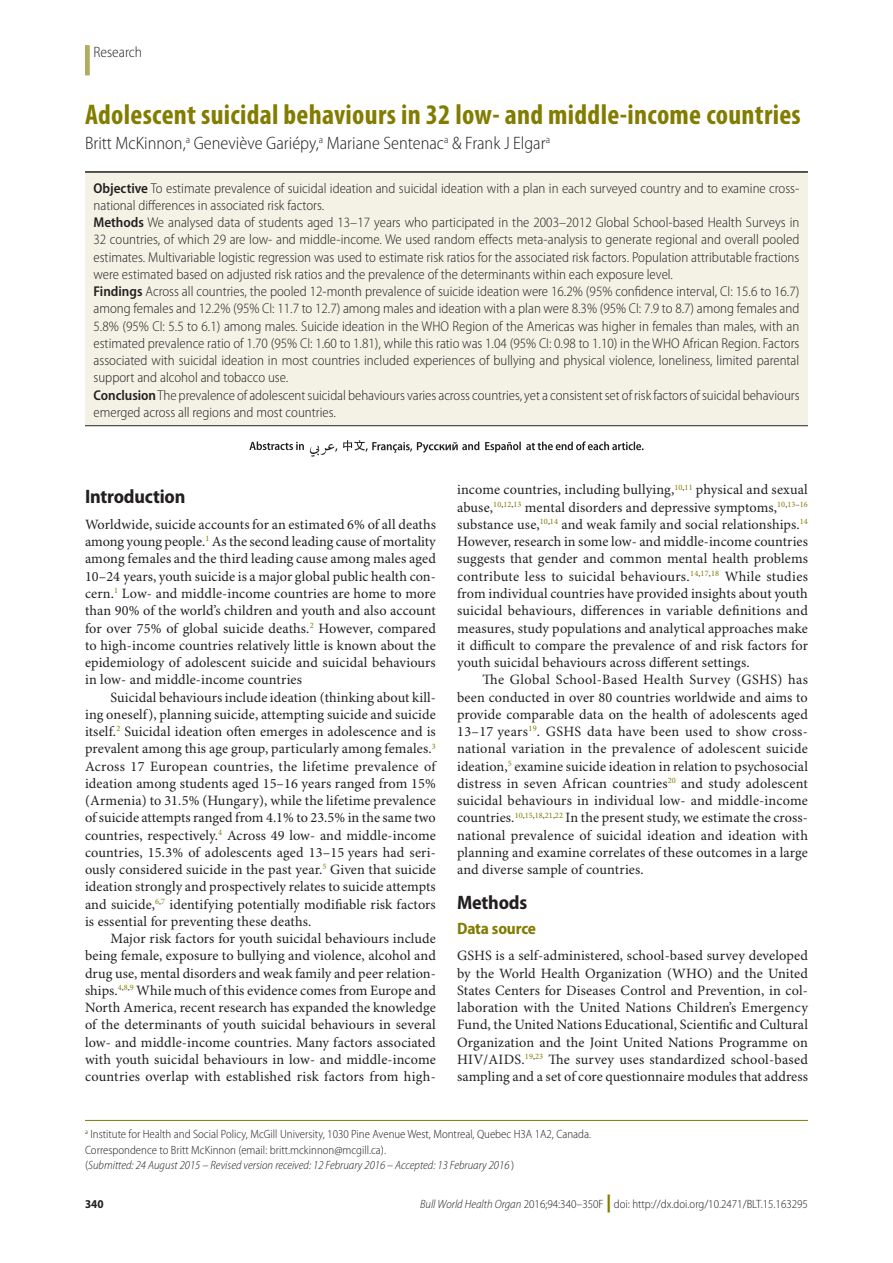
<style>
.page{position:relative;width:893px;height:1263px;background:#fff}
.page>*{position:absolute;margin:0;border:0;box-sizing:border-box;transform-origin:0 0}
.Article_Title{font:700 condensed 28.5px "Myriad Pro";letter-spacing:.01em;color:#827c00}
.Head_1{font:700 semi-condensed 19.5px "Myriad Pro";letter-spacing:-.01em;color:#231f20}
.Authors{font:300 semi-condensed 18px "Myriad Pro";color:#231f20}
.Head_2_no_space_abov{font:700 semi-condensed 16.5px "Myriad Pro";letter-spacing:-.01em;color:#827c00}
.Section_Title{font:300 semi-condensed 15px "Myriad Pro";color:#231f20}
.Para_Ind{font:14.25px/17.2px "Minion Pro";letter-spacing:.01em;color:#231f20;text-align:justify}
.Abstract_No_Ind{font:300 semi-condensed 14.25px/17.2px "Myriad Pro";color:#231f20}
.Para_No_Ind{font:14.25px/17.2px "Minion Pro";letter-spacing:.005em;color:#231f20;text-align:justify}
.Affiliations{font:300 semi-condensed 12px "Myriad Pro";color:#231f20}
.Submission_info{font:italic 300 semi-condensed 12px "Myriad Pro";color:#231f20}
.t1{font:700 semi-condensed 12px "Myriad Pro";color:#231f20}
.s1{font-weight:600}
.s2{font-style:normal}
.s3{font-style:italic}
.s4{font-weight:900;font-stretch:normal;font-size:18px;color:#827c00}
</style>
<div class="page">
<div style="left:85px;top:45px;width:5px;height:30px;background:#b2ac5f"></div>
<div style="left:85px;top:172px;width:723px;height:253px;background:#f3f2e4"></div>
<hr style="left:85px;top:1120px;width:723px;height:1px;background:#827c00">
<hr style="left:85px;top:171px;width:723px;height:2px;background:#231f20">
<hr style="left:85px;top:425px;width:723px;height:1px;background:#231f20">
<svg style="left:310px;top:440px;width:334px;height:17px"></svg>
<svg style="left:249px;top:441px;width:55px;height:9px"></svg>
<p class="Section_Title" style="left:94px;top:44px;width:50px">Research</p>
<p class="Article_Title" style="left:85px;top:98px;width:717px">Adolescent suicidal behaviours in 32 low- and middle-income countries</p>
<p class="Authors" style="left:85px;top:133px;width:466px">Britt McKinnon,<sup>a</sup> Geneviève Gariépy,<sup>a</sup> Mariane Sentenac<sup>a</sup> &amp; Frank J Elgar<sup>a</sup></p>
<p class="Abstract_No_Ind" style="left:94px;top:179px;width:707px"><span class="s1">Objective</span> To estimate prevalence of suicidal ideation and suicidal ideation with a plan in each surveyed country and to examine cross&shy;national differences in associated risk factors.</p>
<p class="Abstract_No_Ind" style="left:94px;top:214px;width:707px;text-align:justify"><span class="s1">Methods</span> We analysed data of students aged 13–17 years who participated in the 2003–2012 Global School-based Health Surveys in 32 countries, of which 29 are low- and middle-income. We used random effects meta-analysis to generate regional and overall pooled estimates. Multivariable logistic regression was used to estimate risk ratios for the associated risk factors. Population attributable fractions were estimated based on adjusted risk ratios and the prevalence of the determinants within each exposure level.</p>
<p class="Abstract_No_Ind" style="left:94px;top:283px;width:707px;text-align:justify"><span class="s1">Findings</span> Across all countries, the pooled 12-month prevalence of suicide ideation were 16.2% (95% confidence interval, CI: 15.6 to 16.7) among females and 12.2% (95% CI: 11.7 to 12.7) among males and ideation with a plan were 8.3% (95% CI: 7.9 to 8.7) among females and 5.8% (95% CI: 5.5 to 6.1) among males. Suicide ideation in the WHO Region of the Americas was higher in females than males, with an estimated prevalence ratio of 1.70 (95% CI: 1.60 to 1.81), while this ratio was 1.04 (95% CI: 0.98 to 1.10) in the WHO African Region. Factors associated with suicidal ideation in most countries included experiences of bullying and physical violence, loneliness, limited parental support and alcohol and tobacco use.</p>
<p class="Abstract_No_Ind" style="left:94px;top:386px;width:707px"><span class="s1">Conclusion</span> The prevalence of adolescent suicidal behaviours varies across countries, yet a consistent set of risk factors of suicidal behaviours emerged across all regions and most countries.</p>
<p class="Head_1" style="left:85px;top:486px;width:102px">Introduction</p>
<p class="Para_No_Ind" style="left:85px;top:516px;width:352px">Worldwide, suicide accounts for an estimated 6% of all deaths among young people.<sup>1</sup> As the second leading cause of mortality among females and the third leading cause among males aged 10–24 years, youth suicide is a major global public health con&shy;cern.<sup>1</sup> Low- and middle-income countries are home to more than 90% of the world’s children and youth and also account for over 75% of global suicide deaths.<sup>2</sup> However, compared to high-income countries relatively little is known about the epidemiology of adolescent suicide and suicidal behaviours in low- and middle-income countries</p>
<p class="Para_Ind" style="left:85px;top:689px;width:352px;text-indent:26px">Suicidal behaviours include ideation (thinking about kill&shy;ing oneself), planning suicide, attempting suicide and suicide itself.<sup>2</sup> Suicidal ideation often emerges in adolescence and is prevalent among this age group, particularly among females.<sup>3<br></sup>Across 17 European countries, the lifetime prevalence of ideation among students aged 15–16 years ranged from 15% (Armenia) to 31.5% (Hungary), while the lifetime prevalence of suicide attempts ranged from 4.1% to 23.5% in the same two countries, respectively.<sup>4</sup> Across 49 low- and middle-income countries, 15.3% of adolescents aged 13–15 years had seri&shy;ously considered suicide in the past year.<sup>5</sup> Given that suicide ideation strongly and prospectively relates to suicide attempts and suicide,<sup>6</sup><sup>,</sup><sup>7</sup> identifying potentially modifiable risk factors is essential for preventing these deaths.</p>
<p class="Para_Ind" style="left:85px;top:930px;width:352px;text-indent:26px">Major risk factors for youth suicidal behaviours include being female, exposure to bullying and violence, alcohol and drug use, mental disorders and weak family and peer relation&shy;ships.<sup>4</sup><sup>,</sup><sup>8</sup><sup>,</sup><sup>9</sup> While much of this evidence comes from Europe and North America, recent research has expanded the knowledge of the determinants of youth suicidal behaviours in several low- and middle-income countries. Many factors associated with youth suicidal behaviours in low- and middle-income countries overlap with established risk factors from high-</p>
<p class="Para_Ind" style="left:457px;top:482px;width:352px">income countries, including bullying,<sup>10</sup><sup>,</sup><sup>11</sup> physical and sexual abuse,<sup>10</sup><sup>,</sup><sup>12</sup><sup>,</sup><sup>13</sup> mental disorders and depressive symptoms,<sup>10</sup><sup>,</sup><sup>13</sup><sup>–</sup><sup>16 </sup>substance use,<sup>10</sup><sup>,</sup><sup>14</sup> and weak family and social relationships.<sup>14<br></sup>However, research in some low- and middle-income countries suggests that gender and common mental health problems contribute less to suicidal behaviours.<sup>14</sup><sup>,</sup><sup>17</sup><sup>,</sup><sup>18</sup> While studies from individual countries have provided insights about youth suicidal behaviours, differences in variable definitions and measures, study populations and analytical approaches make it difficult to compare the prevalence of and risk factors for youth suicidal behaviours across different settings.</p>
<p class="Para_Ind" style="left:457px;top:672px;width:352px;text-indent:26px">The Global School-Based Health Survey (GSHS) has been conducted in over 80 countries worldwide and aims to provide comparable data on the health of adolescents aged 13–17 years<sup>19</sup>. GSHS data have been used to show cross&shy;national variation in the prevalence of adolescent suicide ideation,<sup>5</sup> examine suicide ideation in relation to psychosocial distress in seven African countries<sup>20</sup> and study adolescent suicidal behaviours in individual low- and middle-income countries.<sup>10</sup><sup>,</sup><sup>15</sup><sup>,</sup><sup>18</sup><sup>,</sup><sup>21</sup><sup>,</sup><sup>22</sup> In the present study, we estimate the cross&shy;national prevalence of suicidal ideation and ideation with planning and examine correlates of these outcomes in a large and diverse sample of countries.</p>
<p class="Head_1" style="left:457px;top:891px;width:72px">Methods</p>
<p class="Head_2_no_space_abov" style="left:457px;top:920px;width:80px">Data source</p>
<p class="Para_No_Ind" style="left:457px;top:948px;width:352px">GSHS is a self-administered, school-based survey developed by the World Health Organization (WHO) and the United States Centers for Diseases Control and Prevention, in col&shy;laboration with the United Nations Children’s Emergency Fund, the United Nations Educational, Scientific and Cultural Organization and the Joint United Nations Programme on HIV/AIDS.<sup>19</sup><sup>,</sup><sup>23</sup> The survey uses standardized school-based sampling and a set of core questionnaire modules that address</p>
<p class="Affiliations" style="left:85px;top:1128px;width:508px"><sup>a</sup> Institute for Health and Social Policy, McGill University, 1030 Pine Avenue West, Montreal, Quebec H3A 1A2, Canada.</p>
<p class="Affiliations" style="left:85px;top:1143px;width:303px">Correspondence to Britt McKinnon (email: britt.mckinnon@mcgill.ca).</p>
<p class="Submission_info" style="left:85px;top:1159px;width:431px"><span class="s2">(</span>Submitted: 24 August 2015 – Revised version received: 12 February 2016 – Accepted: 13 February 2016 <span class="s2">)</span></p>
<p class="t1" style="left:85px;top:1197px;width:20px">340</p>
<p class="Affiliations" style="left:420px;top:1198px;width:389px"><span class="s3">Bull World Health Organ</span> 2016;94:340–350F <span class="s4">|</span> doi: http://dx.doi.org/10.2471/BLT.15.163295</p>
</div>
